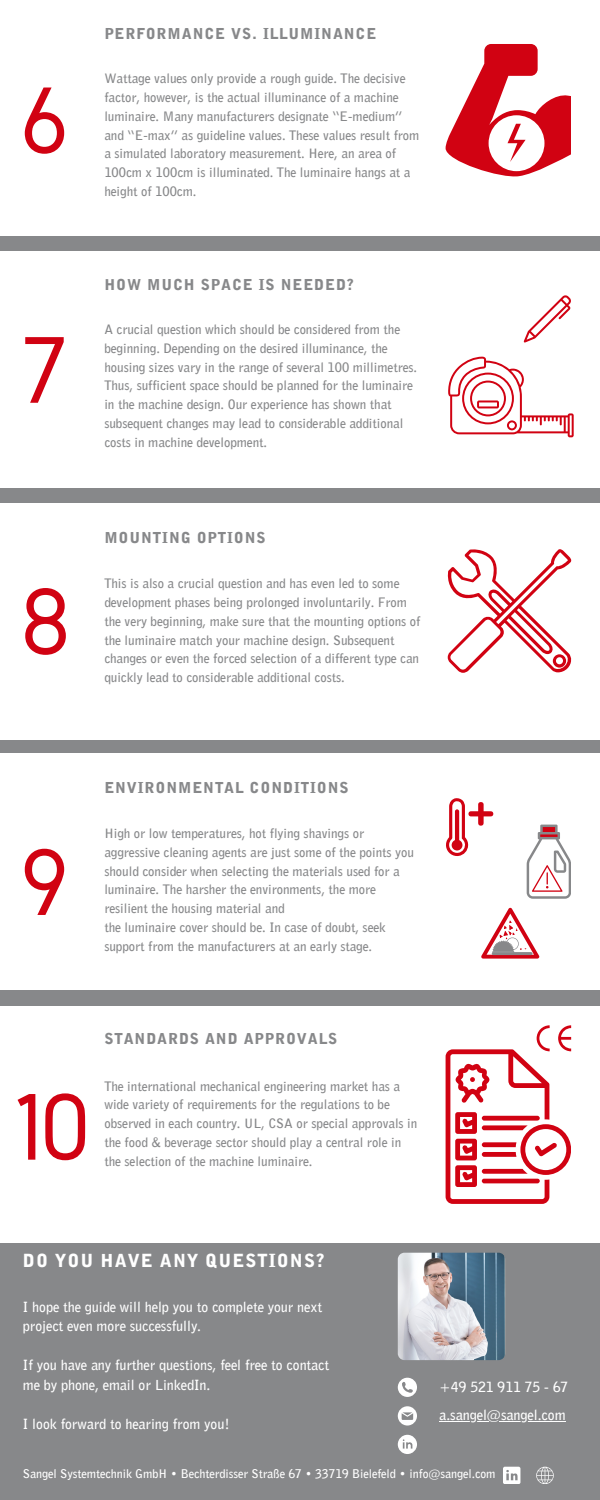
<style>
.page{position:relative;width:600px;height:1500px;background:#87888a}
.page>*{position:absolute;margin:0;border:0;box-sizing:border-box;transform-origin:0 0}
.t1{font:98.5px "Gidole";color:#d10212}
.t2{font:18px "Bell Gothic BT Black";letter-spacing:.06em;color:#fff}
.t3{font:15px "Bell Gothic BT Black";letter-spacing:.06em;color:#87888a}
.t4{font:14.1px "Bell Gothic BT Bold";color:#fff}
.t5{font:14px/19.5px "Bell Gothic BT Bold";color:#fff}
.t6{font:13px/18.8px "Bell Gothic BT Bold";color:#87888a}
.t7{font:12px "Bell Gothic BT Bold";color:#fff}
</style>
<div class="page">
<div style="left:0;top:503px;width:600px;height:236px;background:#fff"></div>
<div style="left:0;top:754px;width:600px;height:236px;background:#fff"></div>
<div style="left:0;top:0;width:600px;height:236px;background:#fff"></div>
<div style="left:0;top:251px;width:600px;height:237px;background:#fff"></div>
<svg style="left:446px;top:44px;width:125px;height:132px"></svg>
<div style="left:0;top:1006px;width:600px;height:236px;background:#fff"></div>
<svg style="left:446px;top:1025px;width:125px;height:179px"></svg>
<svg style="left:447px;top:549px;width:125px;height:123px"></svg>
<svg style="left:448px;top:357px;width:125px;height:80px"></svg>
<svg style="left:523px;top:295px;width:48px;height:48px"></svg>
<svg style="left:446px;top:798px;width:47px;height:58px"></svg>
<hr style="left:471px;top:835px;width:20px;height:3px;background:#fff">
<svg style="left:481px;top:908px;width:58px;height:51px"></svg>
<hr style="left:493px;top:952px;width:38px;height:3px;background:#87888a">
<svg style="left:527px;top:825px;width:44px;height:74px"></svg>
<img style="left:398px;top:1253px;width:107px;height:107px;border-radius:7px">
<svg style="left:398px;top:1378px;width:19px;height:19px"></svg>
<svg style="left:398px;top:1406px;width:19px;height:20px"></svg>
<svg style="left:398px;top:1435px;width:19px;height:19px"></svg>
<svg style="left:503px;top:1467px;width:17px;height:17px"></svg>
<svg style="left:536px;top:1467px;width:17px;height:17px"></svg>
<hr style="left:439px;top:1421px;width:127px;height:1px;background:#fff">
<h1 class="t1" style="left:20px;top:66px;width:51px">6</h1>
<h1 class="t1" style="left:20px;top:316px;width:51px">7</h1>
<h1 class="t1" style="left:20px;top:567px;width:53px">8</h1>
<p class="t3" style="left:104px;top:28px;width:274px">PERFORMANCE VS. ILLUMINANCE</p>
<p class="t6" style="left:104px;top:70px;width:317px">Wattage values only provide a rough guide. The decisive factor, however, is the actual illuminance of a machine luminaire. Many manufacturers designate “E-medium” and “E-max” as guideline values. These values result from a simulated laboratory measurement. Here, an area of 100cm x 100cm is illuminated. The luminaire hangs at a height of 100cm.</p>
<p class="t3" style="left:104px;top:279px;width:251px">HOW MUCH SPACE IS NEEDED?</p>
<p class="t6" style="left:104px;top:321px;width:314px">A crucial question which should be considered from the beginning. Depending on the desired illuminance, the housing sizes vary in the range of several 100 millimetres.<br>Thus, sufficient space should be planned for the luminaire in the machine design. Our experience has shown that subsequent changes may lead to considerable additional costs in machine development.</p>
<p class="t3" style="left:104px;top:532px;width:163px">MOUNTING OPTIONS</p>
<p class="t6" style="left:104px;top:575px;width:318px">This is also a crucial question and has even led to some development phases being prolonged involuntarily. From the very beginning, make sure that the mounting options of the luminaire match your machine design. Subsequent changes or even the forced selection of a different type can quickly lead to considerable additional costs.</p>
<h1 class="t1" style="left:20px;top:828px;width:51px">9</h1>
<p class="t3" style="left:104px;top:782px;width:246px">ENVIRONMENTAL CONDITIONS</p>
<p class="t6" style="left:104px;top:825px;width:311px">High or low temperatures, hot flying shavings or aggressive cleaning agents are just some of the points you should consider when selecting the materials used for a luminaire. The harsher the environments, the more resilient the housing material and<br>the luminaire cover should be. In case of doubt, seek support from the manufacturers at an early stage.</p>
<h1 class="t1" style="left:10px;top:1073px;width:83px">10</h1>
<p class="t3" style="left:104px;top:1033px;width:234px">STANDARDS AND APPROVALS</p>
<p class="t6" style="left:104px;top:1078px;width:315px">The international mechanical engineering market has a wide variety of requirements for the regulations to be observed in each country. UL, CSA or special approvals in the food &amp; beverage sector should play a central role in the selection of the machine luminaire.</p>
<h2 class="t2" style="left:23px;top:1254px;width:303px">DO YOU HAVE ANY QUESTIONS?</h2>
<p class="t5" style="left:23px;top:1298px;width:301px">I hope the guide will help you to complete your next project even more successfully.</p>
<p class="t5" style="left:23px;top:1357px;width:308px">If you have any further questions, feel free to contact me by phone, email or LinkedIn.</p>
<p class="t5" style="left:23px;top:1415px;width:208px">I look forward to hearing from you!</p>
<p class="t5" style="left:439px;top:1378px;width:131px">+49 521 911 75 - 67</p>
<p class="t4" style="left:439px;top:1410px;width:128px">a.sangel@sangel.com</p>
<p class="t7" style="left:23px;top:1469px;width:474px">Sangel Systemtechnik GmbH • Bechterdisser Straße 67 • 33719 Bielefeld • info@sangel.com</p>
</div>
